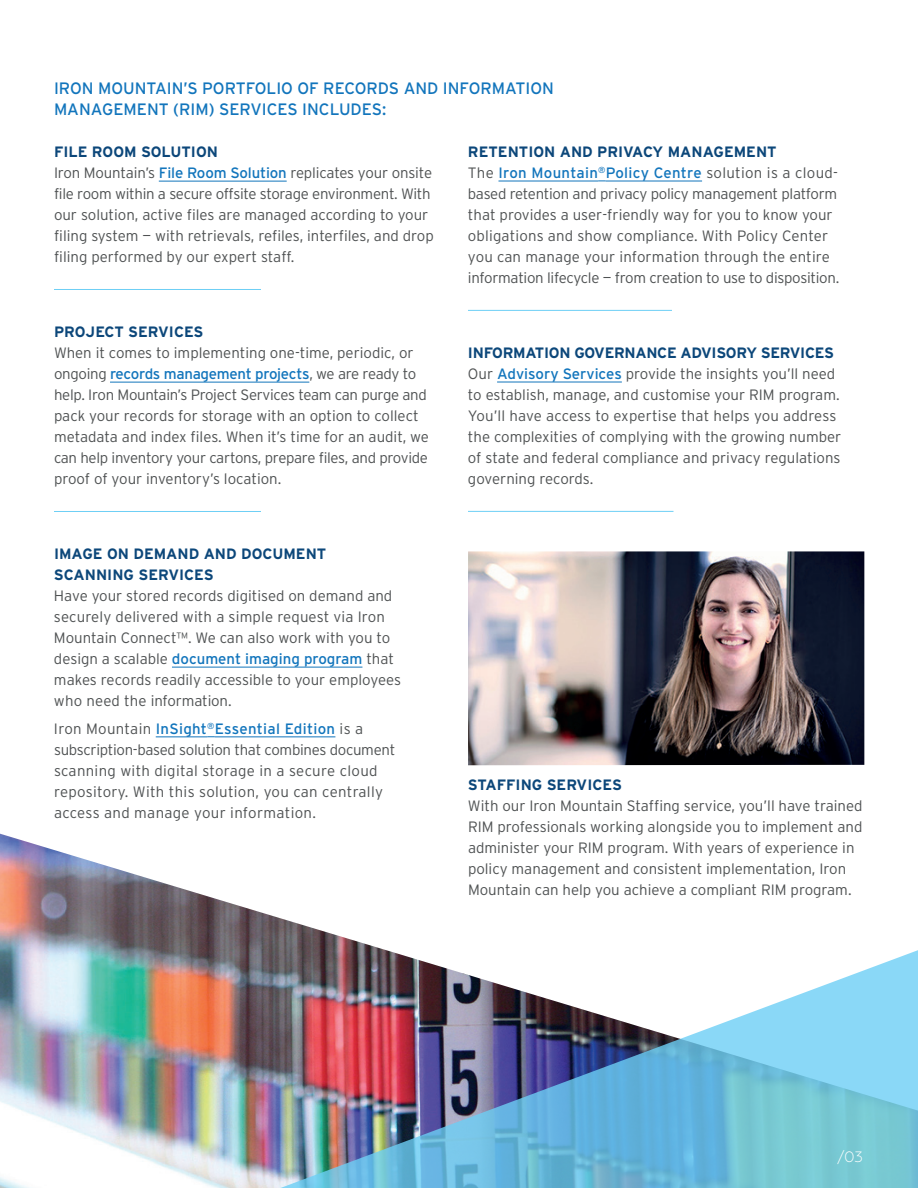
<style>
.page{position:relative;width:918px;height:1188px;background:#fff}
.page>*{position:absolute;margin:0;border:0;box-sizing:border-box;transform-origin:0 0}
.t1{font:16.5px "Interstate";color:#1275bc}
.t2{font:300 15px/21px "Interstate";color:#4f5253}
.t3{font:300 15px/21px "Interstate";letter-spacing:-.02em;color:#4f5253}
.t4{font:700 15px/21px "Interstate";color:#0c477a}
.t5{font:700 15px "Interstate";letter-spacing:-.02em;color:#0c477a}
.t6{font:300 15px "Geometria";color:#fff}
.s1{font-weight:700;color:#0c477a}
.s2{font-weight:400;color:#1275bc}
</style>
<div class="page">
<img style="left:0;top:834px;width:375px;height:354px">
<img style="left:246px;top:947px;width:672px;height:241px">
<hr style="left:159px;top:181px;width:128px;height:1px;background:#1275bc">
<hr style="left:54px;top:289px;width:207px;height:1px;background:#6dcff5">
<hr style="left:110px;top:382px;width:199px;height:1px;background:#1275bc">
<hr style="left:54px;top:511px;width:207px;height:1px;background:#6dcff5">
<hr style="left:172px;top:667px;width:190px;height:1px;background:#1275bc">
<hr style="left:156px;top:737px;width:51px;height:1px;background:#1275bc">
<hr style="left:215px;top:737px;width:120px;height:1px;background:#1275bc">
<hr style="left:498px;top:181px;width:100px;height:1px;background:#1275bc">
<hr style="left:606px;top:181px;width:96px;height:1px;background:#1275bc">
<hr style="left:468px;top:310px;width:204px;height:1px;background:#6dcff5">
<hr style="left:497px;top:382px;width:125px;height:1px;background:#1275bc">
<hr style="left:468px;top:511px;width:205px;height:1px;background:#6dcff5">
<img style="left:468px;top:551px;width:396px;height:214px">
<p class="t1" style="left:54px;top:78px;width:400px">I ron Mountain’s portfolio of RECORDS AN D INFOR</p>
<p class="t1" style="left:492px;top:78px;width:34px">MATION</p>
<p class="t1" style="left:54px;top:99px;width:94px">MANAGEMENT</p>
<p class="t1" style="left:173px;top:99px;width:214px">(RI M) services includes:</p>
<p class="t2" style="left:54px;top:141px;width:381px;text-indent:87px"><span class="s1">SOLUTION<br></span>I ron Mountain’s <span class="s2">File Room Solution</span> replicates your onsite file room within a secure offsite storage environment. With our solution, active files are managed according to your filing system — with retrievals, refiles, interfiles, and drop filing performed by our expert staff.</p>
<p class="t4" style="left:54px;top:141px;width:61px">FI LE ROOM</p>
<p class="t4" style="left:54px;top:321px;width:124px">PROJECT SERVICES</p>
<p class="t2" style="left:54px;top:342px;width:377px">When it comes to implementing one-time, periodic, or ongoing <span class="s2">records management projects</span>, we are ready to help. I ron Mountain’s Project Services team can purge and pack your records for storage with an option to collect metadata and index files. When it’s time for an audit, we can help inventory your cartons, prepare files, and provide proof of your inventory’s location.</p>
<p class="t4" style="left:54px;top:543px;width:274px">IMAGE ON DEMAND AND DOCUMENT<br>SCANNI NG SERVICES</p>
<p class="t2" style="left:54px;top:585px;width:349px">Have your stored records digitised on demand and securely delivered with a simple request via I ron Mountain Connect™. We can also work with you to design a scalable <span class="s2">document imaging program</span> that makes records readily accessible to your employees who need the information.</p>
<p class="t2" style="left:54px;top:718px;width:343px">I ron Mountain <span class="s2">I nSight</span><sup>®</sup><span class="s2">Essential Edition</span> is a subscription-based solution that combines document scanning with digital storage in a secure cloud repository. With this solution, you can centrally access and manage your information.</p>
<p class="t4" style="left:468px;top:141px;width:257px">RETENTION AND PRIVACY MANAGEME</p>
<p class="t3" style="left:468px;top:141px;width:373px;text-indent:288px"><span class="s1">NT<br></span>The <span class="s2">I ron Mountain</span><sup>®</sup><span class="s2">Policy Centre</span> solution is a cloud&shy;based retention and privacy policy management platform that provides a user-friendly way for you to know your obligations and show compliance. With Policy Center you can manage your information through the entire information lifecycle — from creation to use to disposition.</p>
<p class="t2" style="left:468px;top:342px;width:375px;text-indent:278px"><span class="s1">Y SERVICES<br></span>Our <span class="s2">Advisory Services</span> provide the insights you’ll need to establish, manage, and customise your RI M program.<br>You’ll have access to expertise that helps you address the complexities of complying with the growing number of state and federal compliance and privacy regulations governing records.</p>
<p class="t4" style="left:468px;top:342px;width:27px">INFORM</p>
<p class="t5" style="left:525px;top:344px;width:196px">ATION GOVERNANCE ADVISOR</p>
<p class="t4" style="left:468px;top:774px;width:129px">STAFFI NG SERVICES</p>
<p class="t2" style="left:468px;top:795px;width:396px">With our I ron Mountain Staffing service, you’ll have trained RI M professionals working alongside you to implement and administer your RI M program. With years of experience in policy management and consistent implementation, I ron Mountain can help you achieve a compliant RI M program.</p>
<p class="t6" style="left:837px;top:1148px;width:28px">/03</p>
</div>
